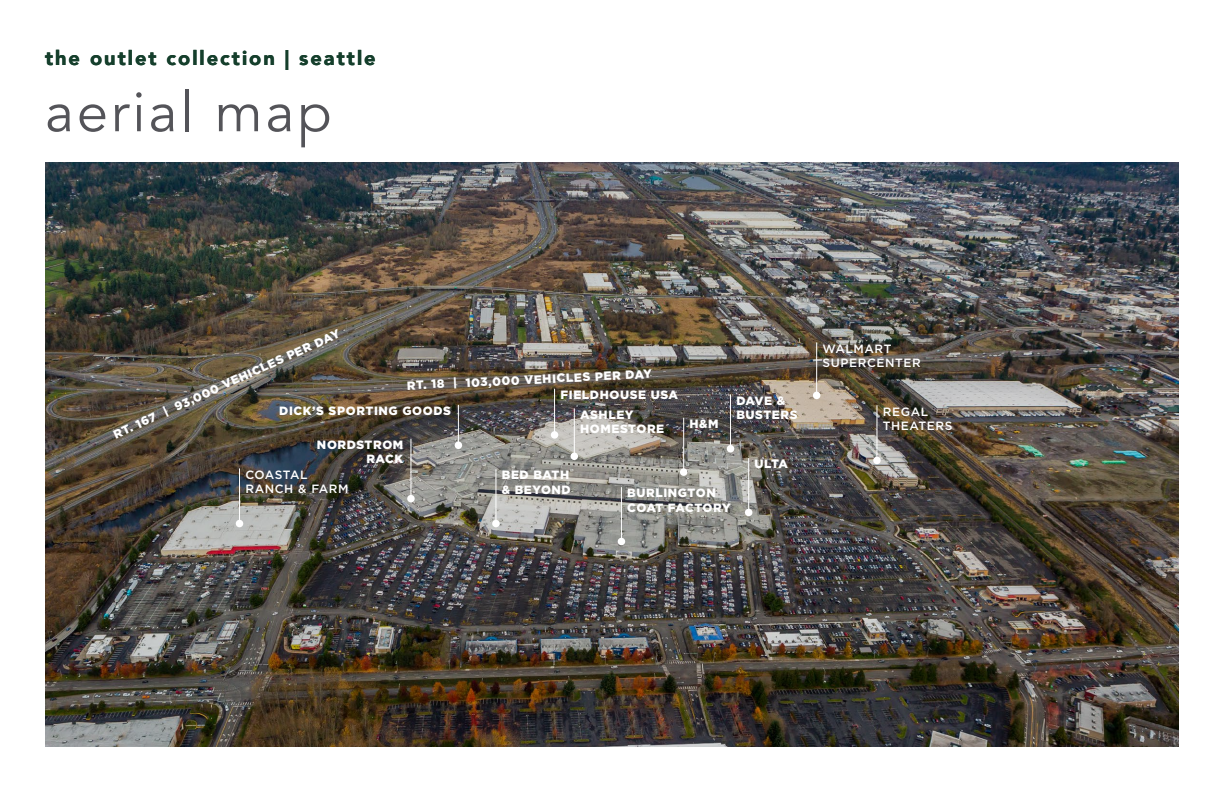
<style>
.page{position:relative;width:1224px;height:792px;background:#fff}
.page>*{position:absolute;margin:0;border:0;box-sizing:border-box;transform-origin:0 0}
.t1{font:56px "Avenir";letter-spacing:.05em;color:#545459}
.t2{font:900 20px "Avenir";letter-spacing:.1em;color:#153f2c}
.t3{font:900 12px/14.4px "Gotham";letter-spacing:.05em;color:#fff}
.t4{font:500 12px/14.4px "Gotham";letter-spacing:.05em;color:#fff}
</style>
<div class="page">
<img style="left:45px;top:162px;width:1134px;height:585px">
<hr style="left:239px;top:468px;width:1px;height:56px;background:#fff">
<div style="left:236px;top:520px;width:7px;height:7px;background:#fff;border-radius:50%"></div>
<hr style="left:410px;top:439px;width:1px;height:60px;background:#fff">
<div style="left:407px;top:495px;width:8px;height:7px;background:#fff;border-radius:50%"></div>
<hr style="left:458px;top:405px;width:1px;height:40px;background:#fff">
<div style="left:455px;top:442px;width:7px;height:7px;background:#fff;border-radius:50%"></div>
<hr style="left:495px;top:469px;width:1px;height:55px;background:#fff">
<div style="left:492px;top:520px;width:8px;height:7px;background:#fff;border-radius:50%"></div>
<hr style="left:621px;top:487px;width:1px;height:55px;background:#fff">
<div style="left:618px;top:538px;width:7px;height:7px;background:#fff;border-radius:50%"></div>
<hr style="left:748px;top:458px;width:1px;height:55px;background:#fff">
<div style="left:745px;top:509px;width:7px;height:7px;background:#fff;border-radius:50%"></div>
<hr style="left:683px;top:418px;width:1px;height:54px;background:#fff">
<div style="left:680px;top:468px;width:7px;height:8px;background:#fff;border-radius:50%"></div>
<hr style="left:730px;top:394px;width:1px;height:55px;background:#fff">
<div style="left:727px;top:445px;width:7px;height:8px;background:#fff;border-radius:50%"></div>
<hr style="left:554px;top:389px;width:1px;height:46px;background:#fff">
<div style="left:551px;top:431px;width:7px;height:8px;background:#fff;border-radius:50%"></div>
<hr style="left:816px;top:343px;width:1px;height:53px;background:#fff">
<div style="left:813px;top:392px;width:7px;height:7px;background:#fff;border-radius:50%"></div>
<hr style="left:876px;top:405px;width:1px;height:56px;background:#fff">
<div style="left:873px;top:457px;width:8px;height:7px;background:#fff;border-radius:50%"></div>
<hr style="left:574px;top:408px;width:1px;height:48px;background:#fff">
<div style="left:571px;top:453px;width:7px;height:7px;background:#fff;border-radius:50%"></div>
<h2 class="t2" style="left:45px;top:41px;width:332px">the outlet collection | seattle</h2>
<h1 class="t1" style="left:45px;top:79px;width:288px">aerial map</h1>
<p class="t3" style="left:111px;top:427px;width:249px;rotate:-24deg">RT. 167 | 93,000 VEHICLES PER DAY</p>
<p class="t3" style="left:406px;top:379px;width:247px;rotate:-3deg">RT. 18 | 103,000 VEHICLES PER DAY</p>
<p class="t3" style="left:560px;top:387px;width:119px">FIELDHOUSE USA</p>
<p class="t3" style="left:736px;top:393px;width:63px">DAVE &amp;<br>BUSTERS</p>
<p class="t3" style="left:279px;top:404px;width:173px">DICK’S SPORTING GOODS</p>
<p class="t3" style="left:580px;top:407px;width:86px">ASHLEY<br>HOMESTORE</p>
<p class="t3" style="left:690px;top:416px;width:31px">H&amp;M</p>
<p class="t3" style="left:317px;top:437px;width:88px;text-align:right">NORDSTROM<br>RACK</p>
<p class="t3" style="left:755px;top:457px;width:35px">ULTA</p>
<p class="t4" style="left:245px;top:467px;width:105px">COASTAL<br>RANCH &amp; FARM</p>
<p class="t3" style="left:502px;top:468px;width:70px">BED BATH &amp; BEYOND</p>
<p class="t3" style="left:627px;top:486px;width:105px">BURLINGTON<br>COAT FACTORY</p>
<p class="t4" style="left:823px;top:341px;width:100px">WALMART<br>SUPERCENTER</p>
<p class="t4" style="left:883px;top:404px;width:71px">REGAL<br>THEATERS</p>
</div>
